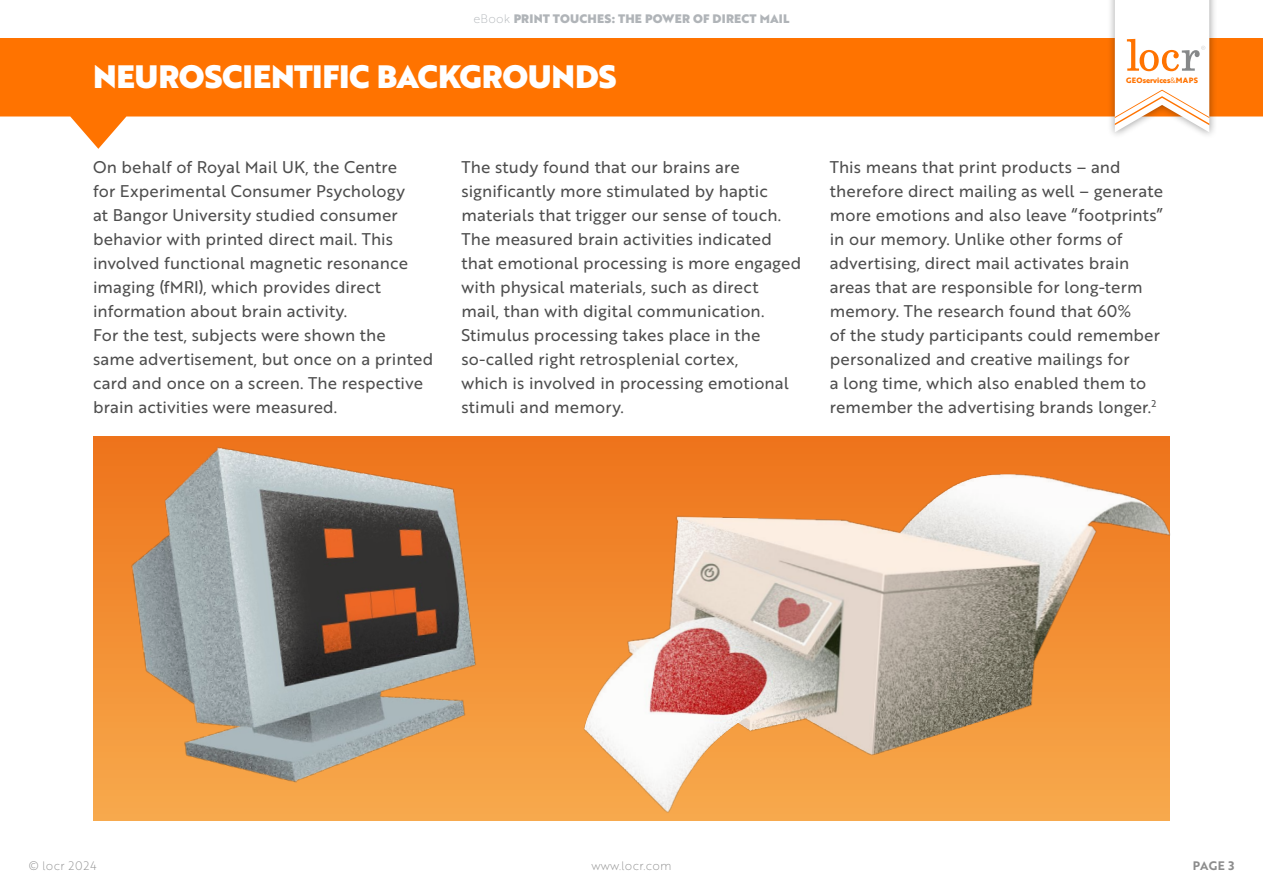
<style>
.page{position:relative;width:1263px;height:893px;background:#fff}
.page>*{position:absolute;margin:0;border:0;box-sizing:border-box;transform-origin:0 0}
.t1{font:31.5px "Brother 1816 Black";letter-spacing:-.01em;color:#fff}
.t2{font:16.5px/24px "Brother 1816 Regular";letter-spacing:.01em;color:#4d4d4d}
.t3{font:12px "Brother 1816 Black";letter-spacing:.015em;color:#b0b4b8}
.t4{font:12px "Brother 1816 Thin";letter-spacing:.015em;color:#8c8c8c}
.t5{font:12px "Brother 1816 Thin";letter-spacing:.05em;color:#8c8c8c}
.t6{font:12px "Brother 1816 Bold";color:#8c8c8c}
.t7{font:700 7.5px "Brother 1816 Extra";color:#ff7300}
.s1{font-family:"Brother 1816 Thin"}
.s2{font-family:"Brother 1816 Book";font-weight:400}
</style>
<div class="page">
<img style="left:481px;top:436px;width:690px;height:385px">
<img style="left:93px;top:436px;width:446px;height:371px">
<svg style="left:0;top:38px;width:1263px;height:111px;fill:#ff7300"></svg>
<div style="left:1106px;top:0;width:111px;height:139px;background:#000;opacity:.4"></div>
<svg style="left:1115px;top:0;width:94px;height:132px"></svg>
<p class="t3" style="left:473px;top:9px;width:317px"><span class="s1">eBook</span> PRINT TOUCHES: THE POWER OF DIRECT MAIL</p>
<h1 class="t1" style="left:93px;top:53px;width:525px">NEUROSCIENTIFIC BACKGROUNDS</h1>
<p class="t2" style="left:93px;top:154px;width:342px">On behalf of Royal Mail UK, the Centre<br>for Experimental Consumer Psychology<br>at Bangor University studied consumer behavior with printed direct mail. This involved functional magnetic resonance imaging (fMRI), which provides direct information about brain activity.<br>For the test, subjects were shown the<br>same advertisement, but once on a printed card and once on a screen. The respective brain activities were measured.</p>
<p class="t2" style="left:461px;top:154px;width:341px">The study found that our brains are significantly more stimulated by haptic materials that trigger our sense of touch.<br>The measured brain activities indicated that emotional processing is more engaged with physical materials, such as direct<br>mail, than with digital communication.<br>Stimulus processing takes place in the so-called right retrosplenial cortex,<br>which is involved in processing emotional stimuli and memory.</p>
<p class="t7" style="left:1126px;top:75px;width:73px">GEOservices<span class="s2">&amp;</span>MAPS</p>
<p class="t2" style="left:830px;top:154px;width:335px">This means that print products – and therefore direct mailing as well – generate more emotions and also leave “footprints” in our memory. Unlike other forms of advertising, direct mail activates brain areas that are responsible for long-term memory. The research found that 60%<br>of the study participants could remember personalized and creative mailings for<br>a long time, which also enabled them to remember the advertising brands longer.<sup>2</sup></p>
<p class="t5" style="left:29px;top:856px;width:69px">© locr 2024</p>
<p class="t4" style="left:591px;top:856px;width:81px">www.locr.com</p>
<p class="t6" style="left:1193px;top:856px;width:43px">PAGE 3</p>
</div>
